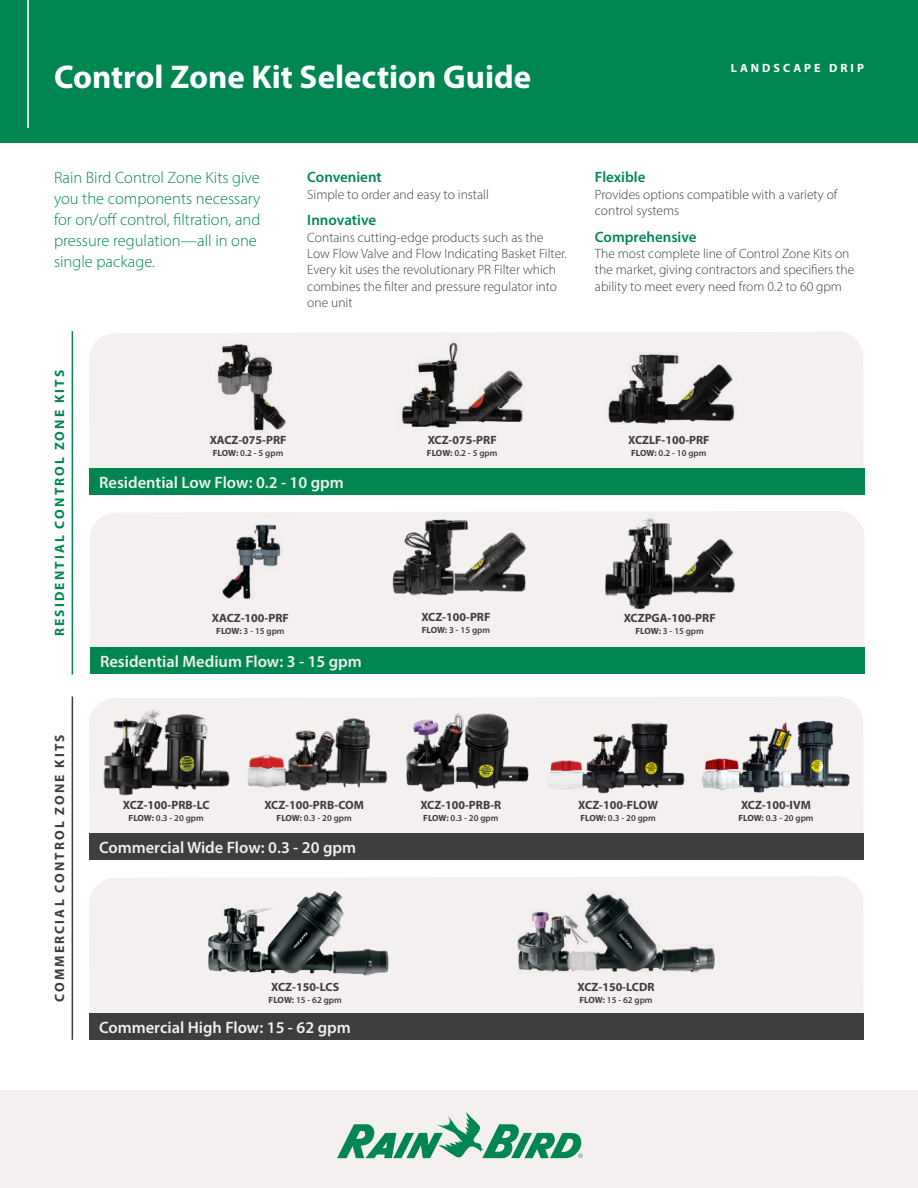
<style>
.page{position:relative;width:918px;height:1188px;background:#fff}
.page>*{position:absolute;margin:0;border:0;box-sizing:border-box;transform-origin:0 0}
.t1{font:700 33px "Myriad Pro";color:#fff}
.t2{font:300 16.5px/21px "Myriad Pro";color:#008751}
.t3{font:600 16.5px "Myriad Pro";color:#f0f0f0}
.t4{font:600 15px "Myriad Pro";color:#008751}
.t5{font:300 13.5px/16.5px "Myriad Pro";color:#3e3e3f}
.t6{font:700 13.5px "Myriad Pro";letter-spacing:.16em;color:#008751}
.t7{font:700 13.5px "Myriad Pro";letter-spacing:.16em;color:#3e3e3f}
.t8{font:700 12px "Myriad Pro";color:#3e3e3f}
.t9{font:700 12px "Myriad Pro";letter-spacing:.25em;color:#fff}
.t10{font:600 9px "Myriad Pro";color:#3e3e3f}
.s1{font-weight:700}
</style>
<div class="page">
<div style="left:0;top:1090px;width:918px;height:98px;background:#f4f0f0"></div>
<svg style="left:337px;top:1112px;width:246px;height:47px"></svg>
<div style="left:90px;top:511px;width:774px;height:136px;background:#f4f0f0"></div>
<hr style="left:72px;top:331px;width:1px;height:343px;background:#008751">
<hr style="left:72px;top:697px;width:1px;height:343px;background:#3e3e3f">
<div style="left:89px;top:697px;width:774px;height:136px;background:#f4f0f0"></div>
<img style="left:103px;top:709px;width:128px;height:87px">
<img style="left:402px;top:709px;width:128px;height:87px">
<img style="left:243px;top:715px;width:150px;height:78px">
<img style="left:547px;top:719px;width:143px;height:77px">
<img style="left:701px;top:719px;width:150px;height:73px">
<div style="left:89px;top:833px;width:775px;height:27px;background:#3e3e3f"></div>
<div style="left:89px;top:876px;width:774px;height:137px;background:#f4f0f0"></div>
<img style="left:206px;top:889px;width:184px;height:89px">
<img style="left:518px;top:892px;width:197px;height:80px">
<div style="left:89px;top:1013px;width:775px;height:27px;background:#3e3e3f"></div>
<div style="left:90px;top:647px;width:775px;height:27px;background:#008751"></div>
<img style="left:601px;top:516px;width:136px;height:96px">
<img style="left:220px;top:519px;width:63px;height:82px">
<img style="left:387px;top:516px;width:144px;height:85px">
<div style="left:89px;top:332px;width:774px;height:136px;background:#f4f0f0"></div>
<div style="left:89px;top:468px;width:776px;height:27px;background:#008751"></div>
<img style="left:215px;top:341px;width:72px;height:91px">
<img style="left:398px;top:343px;width:130px;height:87px">
<img style="left:605px;top:352px;width:133px;height:73px">
<div style="left:0;top:0;width:918px;height:143px;background:#008751"></div>
<hr style="left:27px;top:0;width:2px;height:128px;background:#fff">
<h1 class="t1" style="left:54px;top:55px;width:479px">Control Zone Kit Selection Guide</h1>
<p class="t9" style="left:731px;top:60px;width:135px">LANDSCAPE DRIP</p>
<p class="t2" style="left:54px;top:167px;width:208px">Rain Bird Control Zone Kits give you the components necessary for on/off control, filtration, and pressure regulation—all in one single package.</p>
<p class="t4" style="left:307px;top:168px;width:76px">Convenient</p>
<p class="t5" style="left:307px;top:186px;width:183px">Simple to order and easy to install</p>
<p class="t4" style="left:307px;top:210px;width:70px">Innovative</p>
<p class="t5" style="left:307px;top:229px;width:261px">Contains cutting-edge products such as the Low Flow Valve and Flow Indicating Basket Filter.<br>Every kit uses the revolutionary PR Filter which combines the filter and pressure regulator into one unit</p>
<p class="t6" style="left:51px;top:636px;width:268px;rotate:-90deg">RESIDENTIAL CONTROL ZONE KITS</p>
<p class="t8" style="left:210px;top:432px;width:78px">XACZ-075-PRF</p>
<p class="t10" style="left:213px;top:447px;width:72px"><span class="s1">FLOW:</span> 0.2 - 5 gpm</p>
<p class="t3" style="left:99px;top:472px;width:246px">Residential Low Flow: 0.2 - 10 gpm</p>
<p class="t8" style="left:212px;top:610px;width:78px">XACZ-100-PRF</p>
<p class="t10" style="left:216px;top:625px;width:70px"><span class="s1">FLOW:</span> 3 - 15 gpm</p>
<p class="t3" style="left:100px;top:651px;width:263px">Residential Medium Flow: 3 - 15 gpm</p>
<p class="t8" style="left:428px;top:432px;width:70px">XCZ-075-PRF</p>
<p class="t10" style="left:427px;top:447px;width:72px"><span class="s1">FLOW:</span> 0.2 - 5 gpm</p>
<p class="t8" style="left:421px;top:609px;width:70px">XCZ-100-PRF</p>
<p class="t10" style="left:422px;top:624px;width:70px"><span class="s1">FLOW:</span> 3 - 15 gpm</p>
<p class="t4" style="left:595px;top:168px;width:52px">Flexible</p>
<p class="t5" style="left:595px;top:186px;width:244px">Provides options compatible with a variety of control systems</p>
<p class="t4" style="left:595px;top:227px;width:103px">Comprehensive</p>
<p class="t5" style="left:595px;top:245px;width:261px">The most complete line of Control Zone Kits on the market, giving contractors and specifiers the ability to meet every need from 0.2 to 60 gpm</p>
<p class="t8" style="left:628px;top:432px;width:83px">XCZLF-100-PRF</p>
<p class="t10" style="left:631px;top:447px;width:77px"><span class="s1">FLOW:</span> 0.2 - 10 gpm</p>
<p class="t8" style="left:624px;top:610px;width:94px">XCZPGA-100-PRF</p>
<p class="t10" style="left:636px;top:625px;width:70px"><span class="s1">FLOW:</span> 3 - 15 gpm</p>
<p class="t7" style="left:51px;top:1002px;width:269px;rotate:-90deg">COMMERCIAL CONTROL ZONE KITS</p>
<p class="t8" style="left:123px;top:797px;width:88px">XCZ-100-PRB-LC</p>
<p class="t10" style="left:129px;top:812px;width:77px"><span class="s1">FLOW:</span> 0.3 - 20 gpm</p>
<p class="t8" style="left:264px;top:797px;width:101px">XCZ-100-PRB-COM</p>
<p class="t10" style="left:277px;top:812px;width:77px"><span class="s1">FLOW:</span> 0.3 - 20 gpm</p>
<p class="t3" style="left:99px;top:837px;width:258px">Commercial Wide Flow: 0.3 - 20 gpm</p>
<p class="t8" style="left:271px;top:979px;width:69px">XCZ-150-LCS</p>
<p class="t10" style="left:269px;top:994px;width:75px"><span class="s1">FLOW:</span> 15 - 62 gpm</p>
<p class="t3" style="left:99px;top:1016px;width:253px">Commercial High Flow: 15 - 62 gpm</p>
<p class="t8" style="left:420px;top:797px;width:83px">XCZ-100-PRB-R</p>
<p class="t10" style="left:423px;top:812px;width:77px"><span class="s1">FLOW:</span> 0.3 - 20 gpm</p>
<p class="t8" style="left:578px;top:797px;width:81px">XCZ-100-FLOW</p>
<p class="t10" style="left:581px;top:812px;width:77px"><span class="s1">FLOW:</span> 0.3 - 20 gpm</p>
<p class="t8" style="left:578px;top:979px;width:78px">XCZ-150-LCDR</p>
<p class="t10" style="left:579px;top:994px;width:75px"><span class="s1">FLOW:</span> 15 - 62 gpm</p>
<p class="t8" style="left:741px;top:797px;width:71px">XCZ-100-IVM</p>
<p class="t10" style="left:738px;top:812px;width:77px"><span class="s1">FLOW:</span> 0.3 - 20 gpm</p>
</div>
